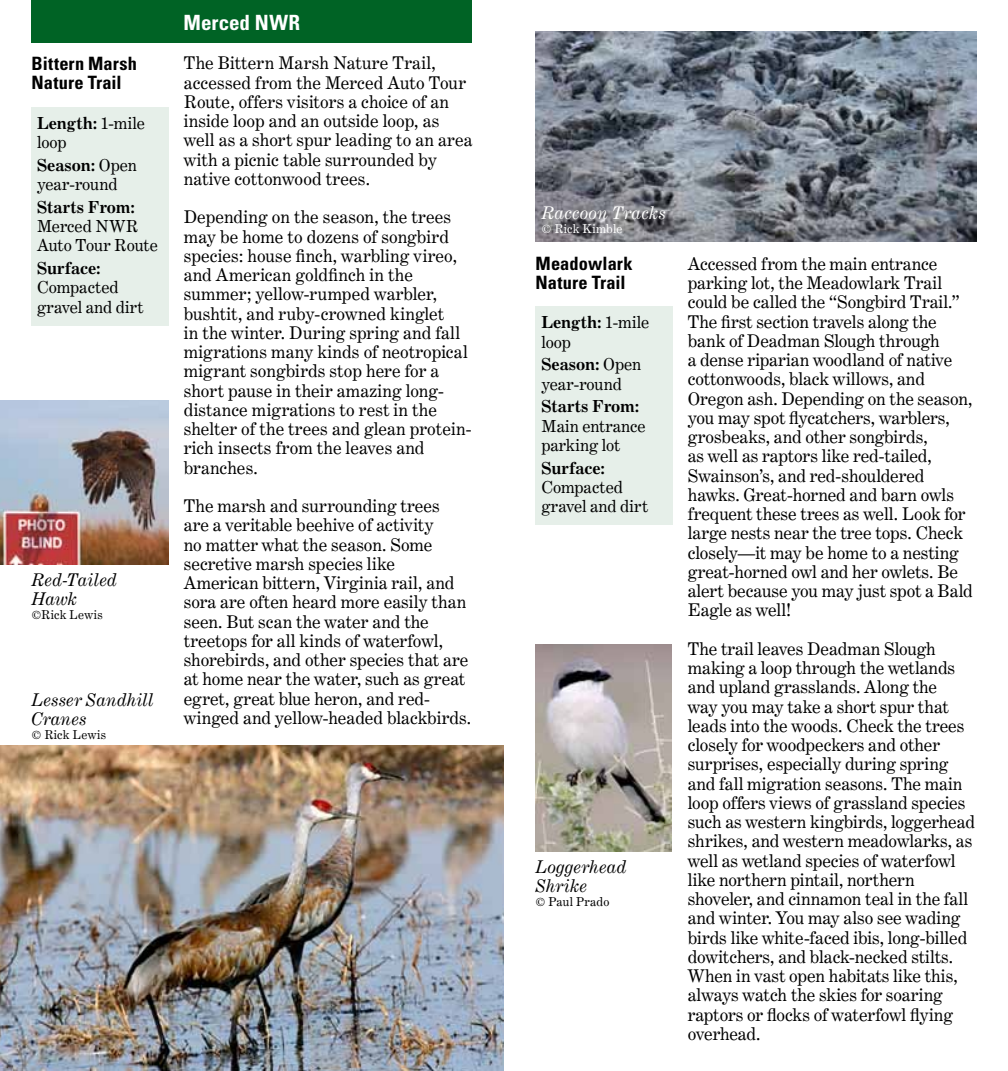
<style>
.page{position:relative;width:1008px;height:1071px;background:#fff}
.page>*{position:absolute;margin:0;border:0;box-sizing:border-box;transform-origin:0 0}
.t1{font:700 condensed 21px "Univers";letter-spacing:.005em;color:#fff}
.t2{font:700 condensed 18.38px/19.2px "Univers";letter-spacing:.01em;color:#000}
.t3{font:17.5px/19.2px "Century Expanded BT";color:#000}
.t4{font:italic 17.5px/19.2px "Century Expanded BT";letter-spacing:.005em;color:#000}
.t5{font:italic 17.5px "Century Expanded BT";letter-spacing:.01em;color:#fff}
.t6{font:16.62px/19.2px "Century Expanded BT";color:#000}
.t7{font:700 16.62px "Century Expanded BT";color:#000}
.t8{font:12.25px "Century Expanded BT";letter-spacing:.025em;color:#000}
.t9{font:12.25px "Century Expanded BT";letter-spacing:.015em;color:#fff}
.s1{font-weight:700}
</style>
<div class="page">
<img style="left:536px;top:644px;width:136px;height:208px">
<img style="left:536px;top:32px;width:440px;height:210px">
<div style="left:31px;top:107px;width:137px;height:219px;background:#e6efe9"></div>
<div style="left:536px;top:307px;width:137px;height:218px;background:#e6efe9"></div>
<img style="left:0;top:746px;width:504px;height:325px">
<img style="left:0;top:400px;width:168px;height:164px">
<div style="left:31px;top:0;width:441px;height:42px;background:#006325"></div>
<p class="t2" style="left:32px;top:54px;width:107px">Bittern Marsh<br>Nature Trail</p>
<p class="t6" style="left:37px;top:113px;width:109px"><span class="s1">Length:</span> 1-mile loop</p>
<p class="t6" style="left:37px;top:155px;width:101px"><span class="s1">Season:</span> Open year-round</p>
<p class="t7" style="left:37px;top:197px;width:99px">Starts From:</p>
<p class="t6" style="left:37px;top:216px;width:122px">Merced NWR<br>Auto Tour Route</p>
<p class="t7" style="left:37px;top:258px;width:65px">Surface:</p>
<p class="t6" style="left:37px;top:278px;width:108px">Compacted gravel and dirt</p>
<p class="t4" style="left:32px;top:570px;width:87px">Red-Tailed<br>Hawk</p>
<p class="t8" style="left:32px;top:607px;width:73px">©Rick Lewis</p>
<p class="t4" style="left:32px;top:690px;width:123px">Lesser Sandhill<br>Cranes</p>
<p class="t8" style="left:32px;top:727px;width:76px">© Rick Lewis</p>
<p class="t1" style="left:183px;top:10px;width:118px">Merced NWR</p>
<p class="t3" style="left:184px;top:53px;width:290px">The Bittern Marsh Nature Trail, accessed from the Merced Auto Tour Route, offers visitors a choice of an inside loop and an outside loop, as well as a short spur leading to an area with a picnic table surrounded by native cottonwood trees.</p>
<p class="t3" style="left:184px;top:207px;width:289px">Depending on the season, the trees may be home to dozens of songbird species: house finch, warbling vireo, and American goldfinch in the summer; yellow-rumped warbler, bushtit, and ruby-crowned kinglet<br>in the winter. During spring and fall migrations many kinds of neotropical migrant songbirds stop here for a short pause in their amazing long&shy;distance migrations to rest in the shelter of the trees and glean protein&shy;rich insects from the leaves and branches.</p>
<p class="t3" style="left:184px;top:496px;width:289px">The marsh and surrounding trees<br>are a veritable beehive of activity<br>no matter what the season. Some secretive marsh species like American bittern, Virginia rail, and sora are often heard more easily than seen. But scan the water and the treetops for all kinds of waterfowl, shorebirds, and other species that are at home near the water, such as great egret, great blue heron, and red&shy;winged and yellow-headed blackbirds.</p>
<p class="t5" style="left:541px;top:202px;width:126px">Raccoon Tracks</p>
<p class="t9" style="left:541px;top:221px;width:83px">© Rick Kimble</p>
<p class="t2" style="left:536px;top:254px;width:99px">Meadowlark<br>Nature Trail</p>
<p class="t6" style="left:541px;top:313px;width:109px"><span class="s1">Length:</span> 1-mile loop</p>
<p class="t6" style="left:541px;top:355px;width:101px"><span class="s1">Season:</span> Open year-round</p>
<p class="t7" style="left:541px;top:396px;width:99px">Starts From:</p>
<p class="t6" style="left:541px;top:416px;width:106px">Main entrance parking lot</p>
<p class="t7" style="left:541px;top:457px;width:65px">Surface:</p>
<p class="t6" style="left:541px;top:477px;width:108px">Compacted gravel and dirt</p>
<p class="t4" style="left:536px;top:857px;width:93px">Loggerhead<br>Shrike</p>
<p class="t8" style="left:536px;top:894px;width:75px">© Paul Prado</p>
<p class="t3" style="left:688px;top:254px;width:287px">Accessed from the main entrance parking lot, the Meadowlark Trail could be called the “Songbird Trail.” The first section travels along the bank of Deadman Slough through<br>a dense riparian woodland of native cottonwoods, black willows, and Oregon ash. Depending on the season, you may spot flycatchers, warblers, grosbeaks, and other songbirds,<br>as well as raptors like red-tailed, Swainson’s, and red-shouldered hawks. Great-horned and barn owls frequent these trees as well. Look for large nests near the tree tops. Check closely—it may be home to a nesting great-horned owl and her owlets. Be alert because you may just spot a Bald Eagle as well!</p>
<p class="t3" style="left:688px;top:639px;width:289px">The trail leaves Deadman Slough making a loop through the wetlands and upland grasslands. Along the<br>way you may take a short spur that leads into the woods. Check the trees closely for woodpeckers and other surprises, especially during spring and fall migration seasons. The main loop offers views of grassland species such as western kingbirds, loggerhead shrikes, and western meadowlarks, as well as wetland species of waterfowl like northern pintail, northern shoveler, and cinnamon teal in the fall and winter. You may also see wading birds like white-faced ibis, long-billed dowitchers, and black-necked stilts.<br>When in vast open habitats like this, always watch the skies for soaring raptors or flocks of waterfowl flying overhead.</p>
</div>
